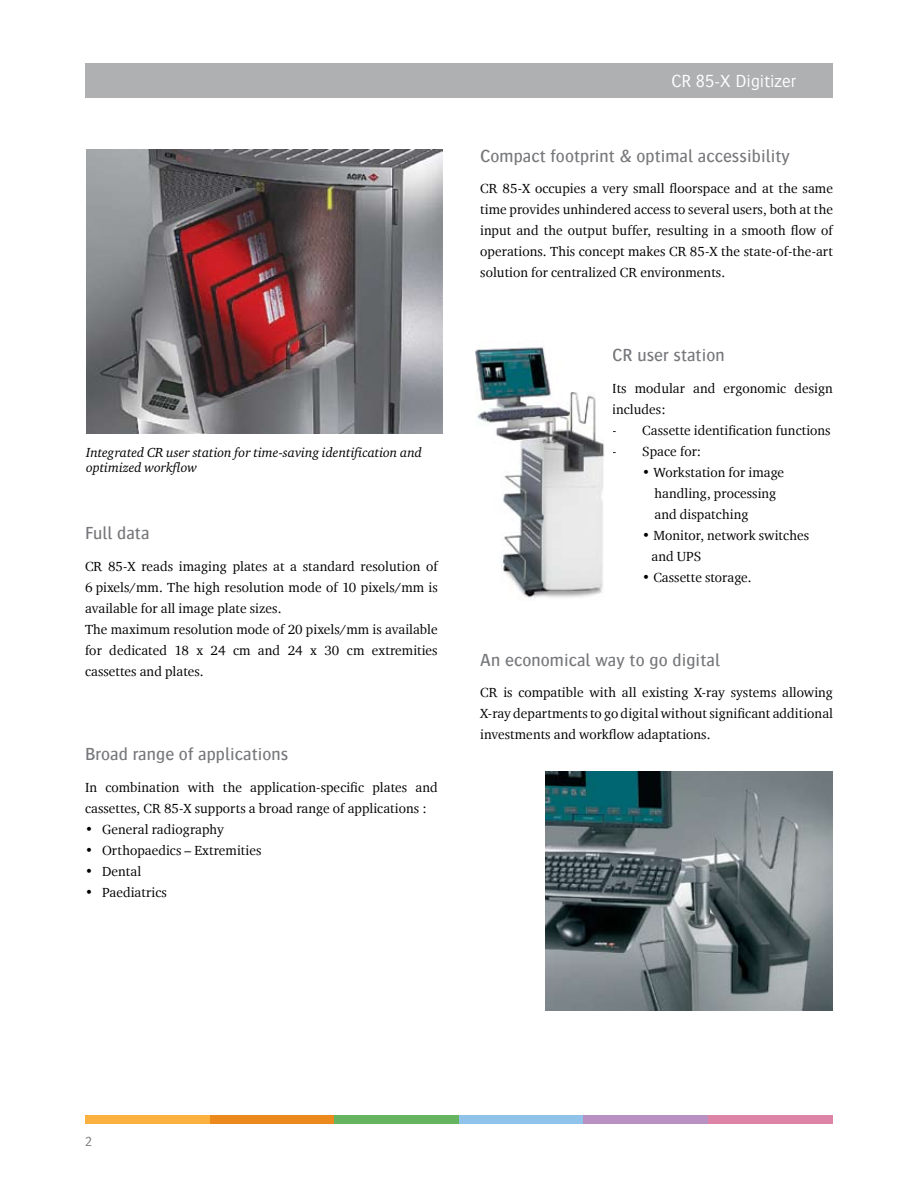
<style>
.page{position:relative;width:918px;height:1188px;background:#fff}
.page>*{position:absolute;margin:0;border:0;box-sizing:border-box;transform-origin:0 0}
.t1{font:500 18px "Bosis For Agfa";letter-spacing:.005em;color:#77787b}
.t2{font:300 18px "Bosis For Agfa";color:#fff}
.t3{font:13.5px/21px "Charter ITC For Agfa";letter-spacing:.005em;color:#000}
.t4{font:italic 13.5px/15px "Charter ITC For Agfa";color:#000}
.t5{font:300 13.5px "Bosis For Agfa";color:#77787b}
</style>
<div class="page">
<div style="left:85px;top:64px;width:748px;height:34px;background:#aeb0b2"></div>
<div style="left:85px;top:1116px;width:125px;height:8px;background:#fbb040"></div>
<div style="left:210px;top:1116px;width:124px;height:8px;background:#ec891d"></div>
<div style="left:334px;top:1116px;width:125px;height:8px;background:#66b360"></div>
<div style="left:459px;top:1116px;width:125px;height:8px;background:#8fc3ea"></div>
<div style="left:584px;top:1116px;width:124px;height:8px;background:#b890c2"></div>
<div style="left:708px;top:1116px;width:125px;height:8px;background:#dc83a6"></div>
<img style="left:86px;top:149px;width:356px;height:284px">
<img style="left:545px;top:771px;width:288px;height:240px">
<img style="left:475px;top:347px;width:130px;height:251px">
<p class="t4" style="left:86px;top:444px;width:337px">Integrated CR user station for time-saving identification and optimized workflow</p>
<h1 class="t1" style="left:85px;top:524px;width:66px">Full data</h1>
<p class="t3" style="left:85px;top:555px;width:354px">CR 85-X reads imaging plates at a standard resolution of 6 pixels/mm. The high resolution mode of 10 pixels/mm is available for all image plate sizes.<br>The maximum resolution mode of 20 pixels/mm is available for dedicated 18 x 24 cm and 24 x 30 cm extremities cassettes and plates.</p>
<h1 class="t1" style="left:85px;top:744px;width:205px">Broad range of applications</h1>
<p class="t3" style="left:85px;top:776px;width:354px">In combination with the application-specific plates and cassettes, CR 85-X supports a broad range of applications :</p>
<p class="t3" style="left:85px;top:818px;width:140px">• General radiography</p>
<p class="t3" style="left:85px;top:839px;width:178px">• Orthopaedics – Extremities</p>
<p class="t3" style="left:85px;top:860px;width:58px">• Dental</p>
<p class="t3" style="left:85px;top:881px;width:83px">• Paediatrics</p>
<h1 class="t2" style="left:671px;top:72px;width:126px">CR 85-X Digitizer</h1>
<h1 class="t1" style="left:480px;top:146px;width:311px">Compact footprint &amp; optimal accessibility</h1>
<p class="t3" style="left:480px;top:178px;width:354px;text-align:justify">CR 85-X occupies a very small floorspace and at the same time provides unhindered access to several users, both at the input and the output buffer, resulting in a smooth flow of operations. This concept makes CR 85-X the state-of-the-art solution for centralized CR environments.</p>
<h1 class="t1" style="left:612px;top:346px;width:114px">CR user station</h1>
<p class="t3" style="left:612px;top:377px;width:222px">Its modular and ergonomic design includes:</p>
<p class="t3" style="left:612px;top:419px;width:220px">- Cassette identification functions</p>
<p class="t3" style="left:612px;top:440px;width:90px">- Space for:</p>
<p class="t3" style="left:655px;top:461px;width:131px;text-indent:-12px">• Workstation for image handling, processing and dispatching</p>
<p class="t3" style="left:651px;top:524px;width:159px;text-indent:-9px">• Monitor, network switches and UPS</p>
<p class="t3" style="left:642px;top:566px;width:111px">• Cassette storage.</p>
<h1 class="t1" style="left:480px;top:650px;width:241px">An economical way to go digital</h1>
<p class="t3" style="left:480px;top:682px;width:354px;text-align:justify">CR is compatible with all existing X-ray systems allowing X-ray departments to go digital without significant additional investments and workflow adaptations.</p>
<p class="t5" style="left:85px;top:1135px;width:8px">2</p>
</div>
